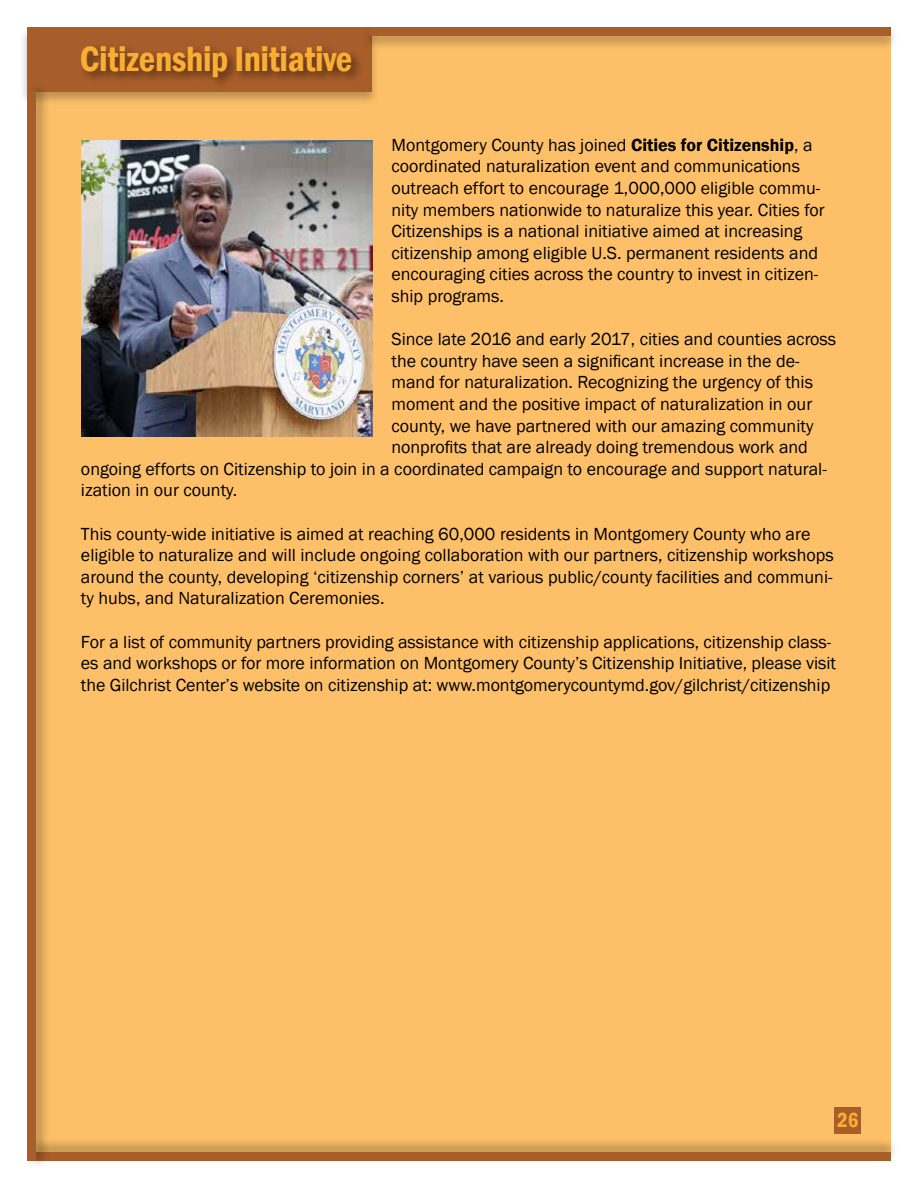
<style>
.page{position:relative;width:918px;height:1188px;background:#fff}
.page>*{position:absolute;margin:0;border:0;box-sizing:border-box;transform-origin:0 0}
.t1{font:600 condensed 36px "Franklin Gothic";letter-spacing:-.01em;color:#fbae34}
.t2{font:600 condensed 21px "Franklin Gothic";color:#fbae34}
.t3{font:18px/21.6px "Franklin Gothic";color:#000}
.s1{font-weight:600}
</style>
<div class="page">
<div style="left:35px;top:27px;width:856px;height:1126px;background:#fdc069"></div>
<div style="left:19px;top:26px;width:361px;height:80px;background:#000;opacity:.25"></div>
<div style="left:27px;top:27px;width:345px;height:64px;background:#a85e2a"></div>
<div style="left:78px;top:42px;width:286px;height:47px;background:#000;opacity:.5"></div>
<div style="left:27px;top:1137px;width:872px;height:25px;background:#000;opacity:.25"></div>
<div style="left:36px;top:1152px;width:855px;height:9px;background:#a85e2a"></div>
<div style="left:361px;top:26px;width:538px;height:25px;background:#000;opacity:.25"></div>
<div style="left:369px;top:27px;width:522px;height:9px;background:#a85e2a"></div>
<div style="left:26px;top:82px;width:25px;height:1087px;background:#000;opacity:.25"></div>
<div style="left:27px;top:91px;width:9px;height:1070px;background:#a85e2a"></div>
<div style="left:834px;top:1108px;width:27px;height:26px;background:#a85e2a"></div>
<img style="left:81px;top:140px;width:292px;height:296px">
<h1 class="t1" style="left:80px;top:34px;width:274px">Citizenship Initiative</h1>
<p class="t3" style="left:391px;top:134px;width:435px">Montgomery County has joined <span class="s1">Cities for Citizenship</span>, a coordinated naturalization event and communications outreach effort to encourage 1,000,000 eligible commu&shy;nity members nationwide to naturalize this year. Cities for Citizenships is a national initiative aimed at increasing citizenship among eligible U.S. permanent residents and encouraging cities across the country to invest in citizen&shy;ship programs.</p>
<p class="t3" style="left:391px;top:329px;width:446px">Since late 2016 and early 2017, cities and counties across</p>
<p class="t3" style="left:391px;top:350px;width:410px">the country have seen a significant increase in the de-</p>
<p class="t3" style="left:391px;top:372px;width:423px">mand for naturalization. Recognizing the urgency of this</p>
<p class="t3" style="left:391px;top:394px;width:422px">moment and the positive impact of naturalization in our</p>
<p class="t3" style="left:391px;top:415px;width:424px">county, we have partnered with our amazing community</p>
<p class="t3" style="left:391px;top:437px;width:418px">nonprofits that are already doing tremendous work and</p>
<p class="t3" style="left:81px;top:458px;width:747px">ongoing efforts on Citizenship to join in a coordinated campaign to encourage and support natural-</p>
<p class="t3" style="left:81px;top:480px;width:158px">ization in our county.</p>
<p class="t3" style="left:81px;top:523px;width:754px">This county-wide initiative is aimed at reaching 60,000 residents in Montgomery County who are eligible to naturalize and will include ongoing collaboration with our partners, citizenship workshops around the county, developing ‘citizenship corners’ at various public/county facilities and communi&shy;ty hubs, and Naturalization Ceremonies.</p>
<p class="t3" style="left:81px;top:631px;width:757px">For a list of community partners providing assistance with citizenship applications, citizenship class&shy;es and workshops or for more information on Montgomery County’s Citizenship Initiative, please visit the Gilchrist Center’s website on citizenship at: www.montgomerycountymd.gov/gilchrist/citizenship</p>
<p class="t2" style="left:837px;top:1106px;width:23px">26</p>
</div>
